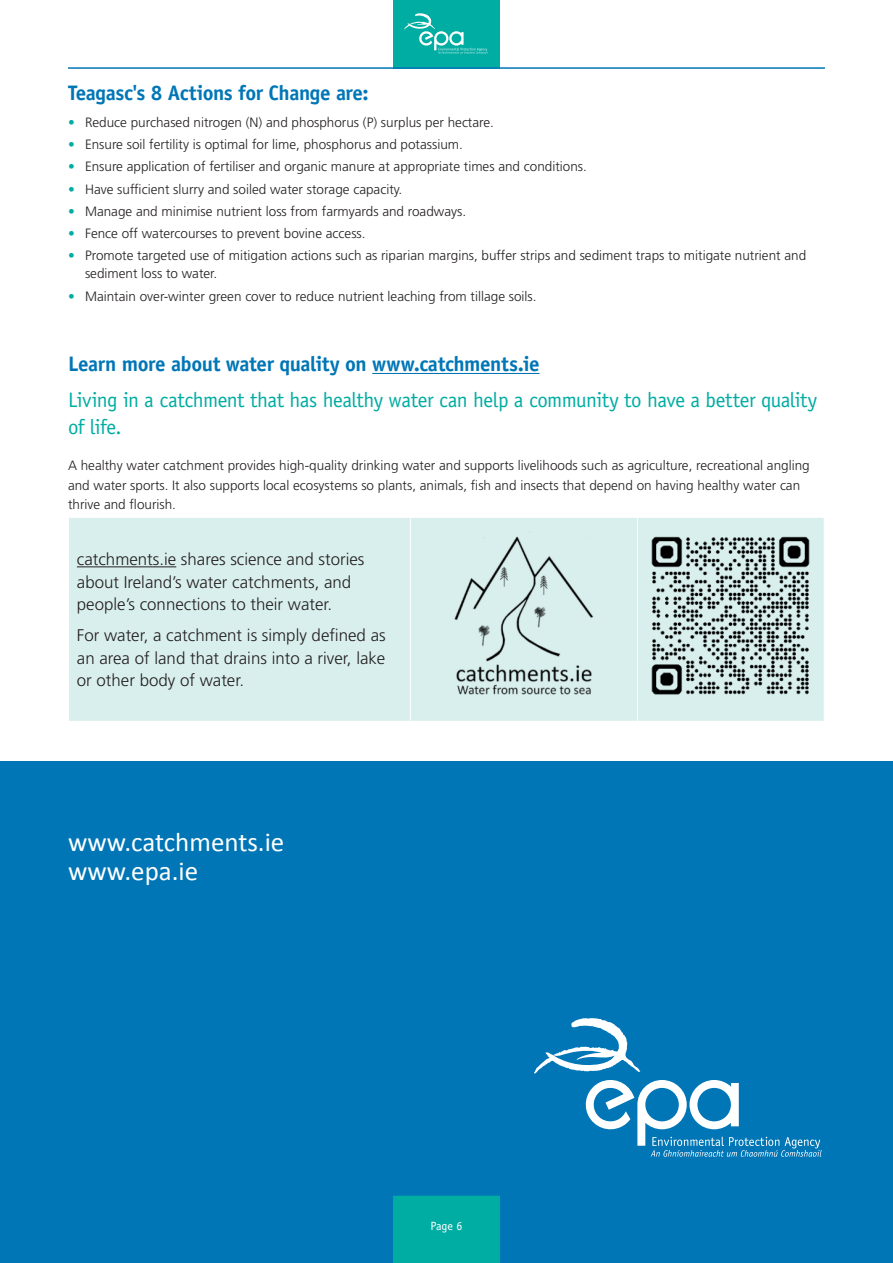
<style>
.page{position:relative;width:893px;height:1263px;background:#fff}
.page>*{position:absolute;margin:0;border:0;box-sizing:border-box;transform-origin:0 0}
.Normal_wrd_1{font:27px/29.1px "Calibri";color:#fff}
.EPA_Intro{font:21px/27px "Officina Sans Std";letter-spacing:-.025em;color:#00ada3}
.EPA_Header_2{font:700 21px "Officina Sans Std";letter-spacing:-.02em;color:#0076b6}
.EPA_Bodycopy_1{font:300 16.8px/22.5px "Frutiger LT Std";color:#231f20}
.EPA_Bodycopy_1-2{font:300 13.5px/19.5px "Frutiger LT Std";color:#231f20}
.t1{font:12px "Officina Sans Std";color:#fff}
.s1{color:#00ada3}
</style>
<div class="page">
<div style="left:0;top:761px;width:893px;height:502px;background:#0076b6"></div>
<svg style="left:534px;top:1018px;width:288px;height:139px"></svg>
<div style="left:393px;top:1195px;width:107px;height:68px;background:#00ada3"></div>
<div style="left:393px;top:0;width:107px;height:69px;background:#00ada3"></div>
<svg style="left:404px;top:13px;width:84px;height:41px"></svg>
<hr style="left:68px;top:67px;width:757px;height:2px;background:#0076b6">
<hr style="left:68px;top:1194px;width:757px;height:2px;background:#0076b6">
<hr style="left:372px;top:373px;width:167px;height:1px;background:#0076b6">
<div style="left:69px;top:518px;width:755px;height:203px;background:#d9efed"></div>
<hr style="left:410px;top:518px;width:1px;height:203px;background:#fff">
<hr style="left:637px;top:518px;width:1px;height:203px;background:#fff">
<hr style="left:77px;top:566px;width:99px;height:1px;background:#231f20">
<img style="left:437px;top:529px;width:173px;height:173px">
<img style="left:636px;top:521px;width:188px;height:190px">
<p class="EPA_Header_2" style="left:68px;top:80px;width:302px">Teagasc's 8 Actions for Change are:</p>
<p class="EPA_Bodycopy_1-2" style="left:68px;top:113px;width:427px"><span class="s1">•</span> Reduce purchased nitrogen (N) and phosphorus (P) surplus per hectare.</p>
<p class="EPA_Bodycopy_1-2" style="left:68px;top:135px;width:396px"><span class="s1">•</span> Ensure soil fertility is optimal for lime, phosphorus and potassium.</p>
<p class="EPA_Bodycopy_1-2" style="left:68px;top:157px;width:520px"><span class="s1">•</span> Ensure application of fertiliser and organic manure at appropriate times and conditions.</p>
<p class="EPA_Bodycopy_1-2" style="left:68px;top:179px;width:336px"><span class="s1">•</span> Have sufficient slurry and soiled water storage capacity.</p>
<p class="EPA_Bodycopy_1-2" style="left:68px;top:202px;width:400px"><span class="s1">•</span> Manage and minimise nutrient loss from farmyards and roadways.</p>
<p class="EPA_Bodycopy_1-2" style="left:68px;top:224px;width:299px"><span class="s1">•</span> Fence off watercourses to prevent bovine access.</p>
<p class="EPA_Bodycopy_1-2" style="left:85px;top:247px;width:723px;line-height:18px;text-indent:-17px"><span class="s1">•</span> Promote targeted use of mitigation actions such as riparian margins, buffer strips and sediment traps to mitigate nutrient and sediment loss to water.</p>
<p class="EPA_Bodycopy_1-2" style="left:68px;top:286px;width:470px"><span class="s1">•</span> Maintain over-winter green cover to reduce nutrient leaching from tillage soils.</p>
<p class="EPA_Header_2" style="left:68px;top:351px;width:473px">Learn more about water quality on www.catchments.ie</p>
<p class="EPA_Intro" style="left:68px;top:386px;width:751px">Living in a catchment that has healthy water can help a community to have a better quality of life.</p>
<p class="EPA_Bodycopy_1-2" style="left:68px;top:456px;width:743px">A healthy water catchment provides high-quality drinking water and supports livelihoods such as agriculture, recreational angling and water sports. It also supports local ecosystems so plants, animals, fish and insects that depend on having healthy water can thrive and flourish.</p>
<p class="EPA_Bodycopy_1" style="left:77px;top:548px;width:289px">catchments.ie shares science and stories about Ireland’s water catchments, and people’s connections to their water.</p>
<p class="EPA_Bodycopy_1" style="left:77px;top:624px;width:310px;text-align:justify">For water, a catchment is simply defined as an area of land that drains into a river, lake or other body of water.</p>
<p class="Normal_wrd_1" style="left:68px;top:826px;width:218px">www.catchments.ie www.epa.ie</p>
<p class="t1" style="left:430px;top:1219px;width:34px">Page 6</p>
</div>
